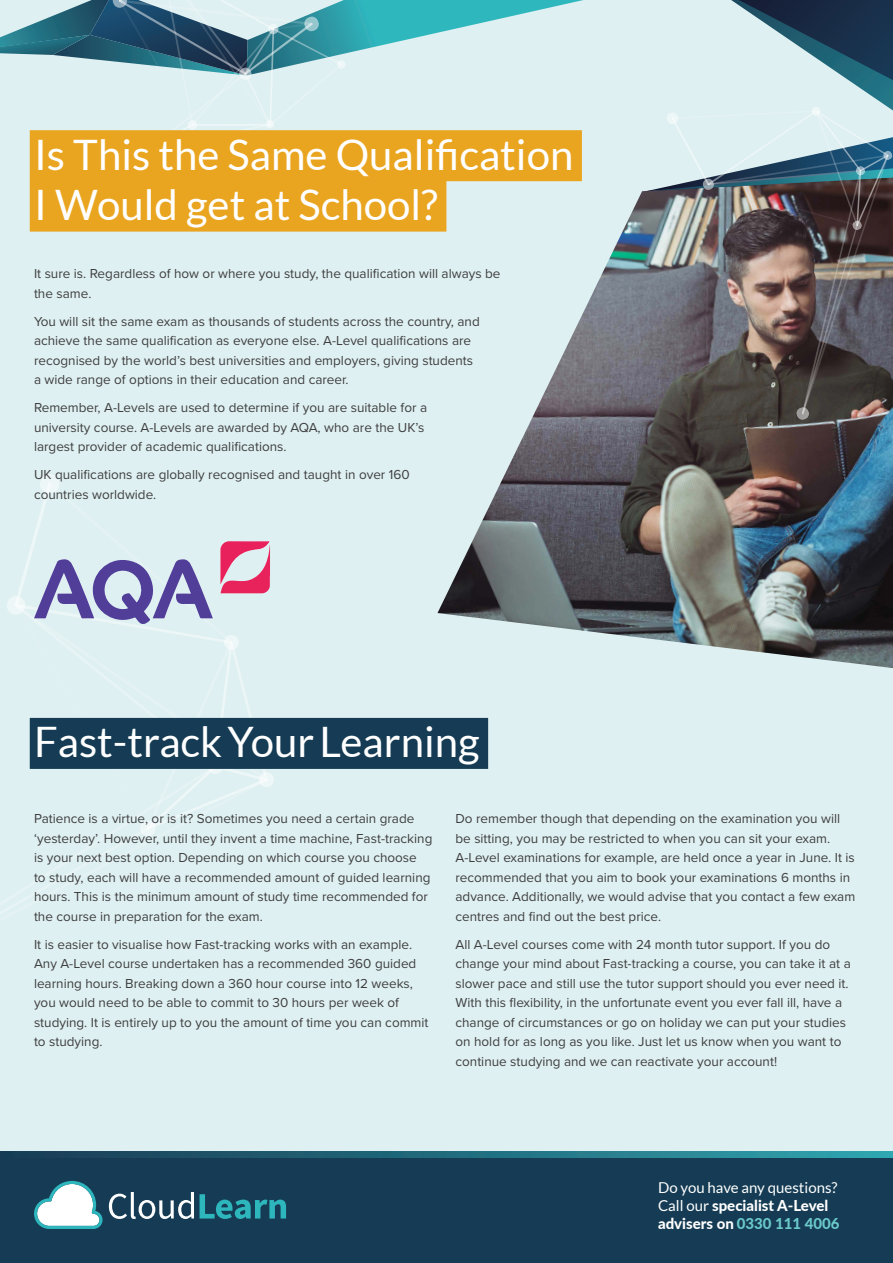
<style>
.page{position:relative;width:893px;height:1263px;background:#dff0f2}
.page>*{position:absolute;margin:0;border:0;box-sizing:border-box;transform-origin:0 0}
.Main_Heading{font:42px "Lato";color:#fff}
.t1{font:15px/18px "Lato";color:#fff}
.Body_text{font:13.5px/19.5px "Proxima Nova";color:#3e3e3f}
.s1{font-weight:800}
.s2{font-weight:800;color:#6bc9ca}
</style>
<div class="page">
<div style="left:0;top:1157px;width:893px;height:106px;background:#153c54"></div>
<svg style="left:34px;top:1181px;width:69px;height:48px"></svg>
<svg style="left:109px;top:1192px;width:85px;height:27px"></svg>
<svg style="left:200px;top:1194px;width:86px;height:25px"></svg>
<svg style="left:0;top:1151px;width:893px;height:6px;background:#236e7f"></svg>
<svg style="left:0;top:0;width:583px;height:165px"></svg>
<div style="left:30px;top:718px;width:458px;height:51px;background:#153c54"></div>
<img style="left:437px;top:181px;width:456px;height:487px">
<svg style="left:796px;top:407px;width:13px;height:13px"></svg>
<img style="left:646px;top:0;width:247px;height:415px">
<div style="left:30px;top:130px;width:552px;height:51px;background:#eaa520"></div>
<div style="left:30px;top:181px;width:416px;height:51px;background:#eaa520"></div>
<svg style="left:7px;top:474px;width:268px;height:362px"></svg>
<p class="Main_Heading" style="left:34px;top:131px;width:541px">Is This the Same Qualification</p>
<p class="Main_Heading" style="left:34px;top:182px;width:405px">I Would get at School?</p>
<p class="Body_text" style="left:34px;top:264px;width:468px">It sure is. Regardless of how or where you study, the qualification will always be the same.</p>
<p class="Body_text" style="left:34px;top:311px;width:447px">You will sit the same exam as thousands of students across the country, and achieve the same qualification as everyone else. A-Level qualifications are recognised by the world’s best universities and employers, giving students a wide range of options in their education and career.</p>
<p class="Body_text" style="left:34px;top:398px;width:395px">Remember, A-Levels are used to determine if you are suitable for a university course. A-Levels are awarded by AQA, who are the UK’s largest provider of academic qualifications.</p>
<p class="Body_text" style="left:34px;top:465px;width:377px">UK qualifications are globally recognised and taught in over 160 countries worldwide.</p>
<p class="Main_Heading" style="left:34px;top:719px;width:447px">Fast-track Your Learning</p>
<p class="Body_text" style="left:34px;top:808px;width:400px">Patience is a virtue, or is it? Sometimes you need a certain grade ‘yesterday’. However, until they invent a time machine, Fast-tracking is your next best option. Depending on which course you choose<br>to study, each will have a recommended amount of guided learning hours. This is the minimum amount of study time recommended for the course in preparation for the exam.</p>
<p class="Body_text" style="left:34px;top:934px;width:396px">It is easier to visualise how Fast-tracking works with an example.<br>Any A-Level course undertaken has a recommended 360 guided learning hours. Breaking down a 360 hour course into 12 weeks, you would need to be able to commit to 30 hours per week of studying. It is entirely up to you the amount of time you can commit to studying.</p>
<p class="Body_text" style="left:455px;top:808px;width:401px">Do remember though that depending on the examination you will be sitting, you may be restricted to when you can sit your exam.<br>A-Level examinations for example, are held once a year in June. It is recommended that you aim to book your examinations 6 months in advance. Additionally, we would advise that you contact a few exam centres and find out the best price.</p>
<p class="Body_text" style="left:455px;top:934px;width:397px">All A-Level courses come with 24 month tutor support. If you do change your mind about Fast-tracking a course, you can take it at a slower pace and still use the tutor support should you ever need it.<br>With this flexibility, in the unfortunate event you ever fall ill, have a change of circumstances or go on holiday we can put your studies on hold for as long as you like. Just let us know when you want to continue studying and we can reactivate your account!</p>
<p class="t1" style="left:658px;top:1178px;width:183px">Do you have any questions?<br>Call our <span class="s1">specialist A-Level advisers on</span> <span class="s2">0330 111 4006</span></p>
</div>
